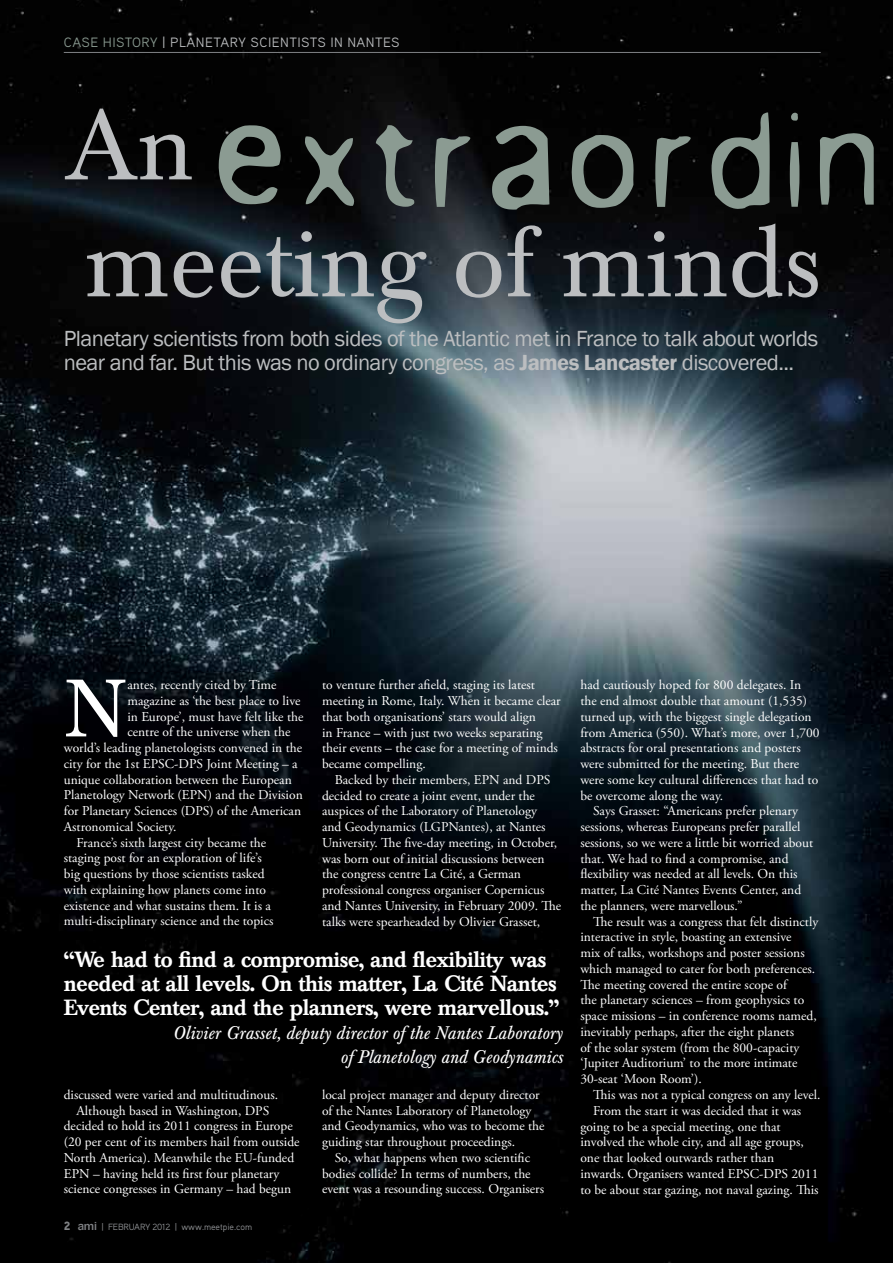
<style>
.page{position:relative;width:893px;height:1263px;background:#fff}
.page>*{position:absolute;margin:0;border:0;box-sizing:border-box;transform-origin:0 0}
.t1{font:132.45px "Anorexia";color:#8b9b92}
.t2{font:99px "Baskerville BE";color:#bcbec0}
.t3{font:80.4px "Baskerville BE";color:#fff}
.t4{font:22.5px/24px "Franklin Gothic";letter-spacing:-.025em;color:#bcbec0}
.t5{font:500 21.75px/24px "Baskerville BE";letter-spacing:-.03em;color:#fff}
.t6{font:italic 18px/24px "Baskerville BE";color:#fff;text-align:right}
.t7{font:13.5px/15.8px "Adobe Garamond Pro";color:#fff}
.t8{font:13.5px "Aaux Pro";letter-spacing:.03em;color:#8b9b92}
.t9{font:13.5px "Aaux Pro";letter-spacing:.03em;color:#bcbec0}
.t10{font:9px "Aaux Pro";letter-spacing:-.02em;color:#939598}
.s1{color:#bcbec0}
.s2{font-weight:600}
.s3{font-weight:900;font-size:12px;color:#808285}
.s4{font-family:"Franklin Gothic";font-weight:500;font-size:12px;color:#808285}
</style>
<div class="page">
<img style="left:0;top:0;width:893px;height:1263px">
<hr style="left:64px;top:52px;width:757px;height:1px;background:#808285">
<p class="t8" style="left:64px;top:33px;width:167px">CASE HISTORY <span class="s1">| PLANETARY</span></p>
<p class="t9" style="left:251px;top:33px;width:150px">SCIENTISTS IN NANTES</p>
<h1 class="t1" style="left:64px;top:104px;width:826px"><sup>An</sup> extraordin</h1>
<h2 class="t2" style="left:85px;top:205px;width:737px">meeting of minds</h2>
<h3 class="t4" style="left:64px;top:327px;width:756px">Planetary scientists from both sides of the Atlantic met in France to talk about worlds near and far. But this was no ordinary congress, as <span class="s2">James Lancaster</span> discovered...</h3>
<h3 class="t3" style="left:64px;top:662px;width:65px">N</h3>
<p class="t7" style="left:127px;top:677px;width:151px">antes, recently cited by Time</p>
<p class="t7" style="left:127px;top:693px;width:175px">magazine as ‘the best place to live</p>
<p class="t7" style="left:127px;top:709px;width:178px">in Europe’, must have felt like the</p>
<p class="t7" style="left:127px;top:725px;width:164px">centre of the universe when the</p>
<p class="t7" style="left:64px;top:740px;width:240px">world’s leading planetologists convened in the</p>
<p class="t7" style="left:64px;top:756px;width:235px">city for the 1st EPSC-DPS Joint Meeting – a</p>
<p class="t7" style="left:64px;top:772px;width:230px">unique collaboration between the European</p>
<p class="t7" style="left:64px;top:788px;width:240px">Planetology Network (EPN) and the Division</p>
<p class="t7" style="left:64px;top:803px;width:239px">for Planetary Sciences (DPS) of the American</p>
<p class="t7" style="left:64px;top:819px;width:114px">Astronomical Society.</p>
<p class="t7" style="left:77px;top:835px;width:191px">France’s sixth largest city became the</p>
<p class="t7" style="left:64px;top:851px;width:199px">staging post for an exploration of life’s</p>
<p class="t7" style="left:64px;top:866px;width:202px">big questions by those scientists tasked</p>
<p class="t7" style="left:64px;top:882px;width:204px">with explaining how planets come into</p>
<p class="t7" style="left:64px;top:898px;width:209px">existence and what sustains them. It is a</p>
<p class="t7" style="left:64px;top:914px;width:211px">multi-disciplinary science and the topics</p>
<p class="t7" style="left:322px;top:677px;width:240px">to venture further afield, staging its latest meeting in Rome, Italy. When it became clear that both organisations’ stars would align<br>in France – with just two weeks separating their events – the case for a meeting of minds became compelling.</p>
<p class="t7" style="left:322px;top:772px;width:241px;text-indent:13px">Backed by their members, EPN and DPS decided to create a joint event, under the auspices of the Laboratory of Planetology<br>and Geodynamics (LGPNantes), at Nantes University. The five-day meeting, in October, was born out of initial discussions between the congress centre La Cité, a German professional congress organiser Copernicus and Nantes University, in February 2009. The talks were spearheaded by Olivier Grasset,</p>
<h3 class="t5" style="left:64px;top:948px;width:497px">“We had to find a compromise, and flexibility was needed at all levels. On this matter, La Cité Nantes<br>Events Center, and the planners, were marvellous.”</h3>
<h3 class="t6" style="left:172px;top:1022px;width:392px">Olivier Grasset, deputy director of the Nantes Laboratory of Planetology and Geodynamics</h3>
<p class="t7" style="left:64px;top:1087px;width:216px">discussed were varied and multitudinous.</p>
<p class="t7" style="left:77px;top:1103px;width:194px">Although based in Washington, DPS</p>
<p class="t7" style="left:64px;top:1118px;width:230px">decided to hold its 2011 congress in Europe</p>
<p class="t7" style="left:64px;top:1134px;width:237px">(20 per cent of its members hail from outside</p>
<p class="t7" style="left:64px;top:1150px;width:232px">North America). Meanwhile the EU-funded</p>
<p class="t7" style="left:64px;top:1166px;width:217px">EPN – having held its first four planetary</p>
<p class="t7" style="left:64px;top:1181px;width:229px">science congresses in Germany – had begun</p>
<p class="t10" style="left:64px;top:1221px;width:190px"><span class="s3">2</span> <span class="s4">ami</span> | FEBRUARY 2012 | WWW.MEETPIE.COM</p>
<p class="t7" style="left:322px;top:1087px;width:224px">local project manager and deputy director of the Nantes Laboratory of Planetology and Geodynamics, who was to become the guiding star throughout proceedings.</p>
<p class="t7" style="left:322px;top:1150px;width:224px;text-indent:13px">So, what happens when two scientific bodies collide? In terms of numbers, the event was a resounding success. Organisers</p>
<p class="t7" style="left:580px;top:678px;width:222px">had cautiously hoped for 800 delegates. In</p>
<p class="t7" style="left:580px;top:693px;width:228px">the end almost double that amount (1,535)</p>
<p class="t7" style="left:580px;top:709px;width:233px">turned up, with the biggest single delegation</p>
<p class="t7" style="left:580px;top:725px;width:241px">from America (550). What’s more, over 1,700</p>
<p class="t7" style="left:580px;top:741px;width:222px">abstracts for oral presentations and posters</p>
<p class="t7" style="left:580px;top:756px;width:220px">were submitted for the meeting. But there</p>
<p class="t7" style="left:580px;top:772px;width:239px">were some key cultural differences that had to</p>
<p class="t7" style="left:580px;top:788px;width:144px">be overcome along the way.</p>
<p class="t7" style="left:593px;top:804px;width:206px">Says Grasset: “Americans prefer plenary</p>
<p class="t7" style="left:580px;top:819px;width:221px">sessions, whereas Europeans prefer parallel</p>
<p class="t7" style="left:580px;top:835px;width:234px">sessions, so we were a little bit worried about</p>
<p class="t7" style="left:580px;top:851px;width:210px">that. We had to find a compromise, and</p>
<p class="t7" style="left:580px;top:867px;width:219px">flexibility was needed at all levels. On this</p>
<p class="t7" style="left:580px;top:882px;width:222px">matter, La Cité Nantes Events Center, and</p>
<p class="t7" style="left:580px;top:898px;width:164px">the planners, were marvellous.”</p>
<p class="t7" style="left:593px;top:914px;width:227px">The result was a congress that felt distinctly</p>
<p class="t7" style="left:580px;top:930px;width:213px">interactive in style, boasting an extensive</p>
<p class="t7" style="left:580px;top:945px;width:226px">mix of talks, workshops and poster sessions</p>
<p class="t7" style="left:580px;top:961px;width:236px">which managed to cater for both preferences.</p>
<p class="t7" style="left:580px;top:977px;width:208px">The meeting covered the entire scope of</p>
<p class="t7" style="left:580px;top:993px;width:225px">the planetary sciences – from geophysics to</p>
<p class="t7" style="left:580px;top:1008px;width:238px">space missions – in conference rooms named,</p>
<p class="t7" style="left:580px;top:1024px;width:215px">inevitably perhaps, after the eight planets</p>
<p class="t7" style="left:580px;top:1040px;width:221px">of the solar system (from the 800-capacity</p>
<p class="t7" style="left:580px;top:1056px;width:219px">‘Jupiter Auditorium’ to the more intimate</p>
<p class="t7" style="left:580px;top:1071px;width:123px">30-seat ‘Moon Room’).</p>
<p class="t7" style="left:593px;top:1087px;width:229px">This was not a typical congress on any level.</p>
<p class="t7" style="left:593px;top:1103px;width:210px">From the start it was decided that it was</p>
<p class="t7" style="left:580px;top:1119px;width:202px">going to be a special meeting, one that</p>
<p class="t7" style="left:580px;top:1134px;width:225px">involved the whole city, and all age groups,</p>
<p class="t7" style="left:580px;top:1150px;width:195px">one that looked outwards rather than</p>
<p class="t7" style="left:580px;top:1166px;width:240px">inwards. Organisers wanted EPSC-DPS 2011</p>
<p class="t7" style="left:580px;top:1182px;width:240px">to be about star gazing, not naval gazing. This</p>
</div>
